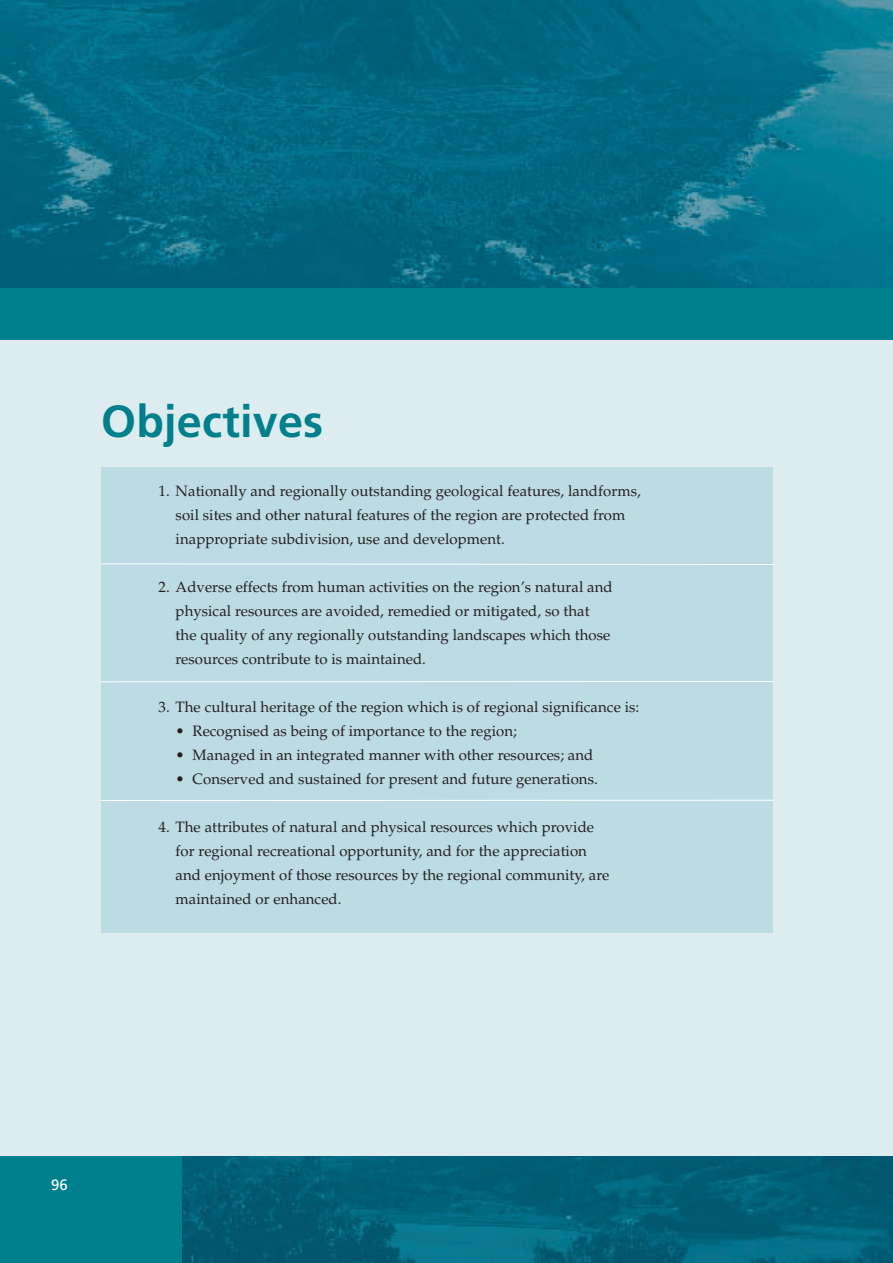
<style>
.page{position:relative;width:893px;height:1263px;background:#fff}
.page>*{position:absolute;margin:0;border:0;box-sizing:border-box;transform-origin:0 0}
.t1{font:700 45px "Frutiger";letter-spacing:.005em;color:#007f8d}
.t2{font:15px/24px "Palatino";letter-spacing:.005em;color:#231f20}
.t3{font:15px "Frutiger";color:#fff}
</style>
<div class="page">
<div style="left:0;top:331px;width:893px;height:932px;background:#dcecef"></div>
<div style="left:101px;top:467px;width:672px;height:465px;background:#bcdbe3"></div>
<svg style="left:101px;top:563px;width:672px;height:238px"></svg>
<img style="left:0;top:0;width:893px;height:289px">
<div style="left:0;top:289px;width:893px;height:51px;background:#007f8d"></div>
<div style="left:0;top:1157px;width:893px;height:106px;background:#007f8d"></div>
<img style="left:182px;top:1157px;width:711px;height:106px">
<h1 class="t1" style="left:101px;top:404px;width:224px">Objectives</h1>
<p class="t2" style="left:176px;top:480px;width:467px;text-indent:-17px">1. Nationally and regionally outstanding geological features, landforms, soil sites and other natural features of the region are protected from inappropriate subdivision, use and development.</p>
<p class="t2" style="left:176px;top:576px;width:439px;text-indent:-17px">2. Adverse effects from human activities on the region’s natural and physical resources are avoided, remedied or mitigated, so that the quality of any regionally outstanding landscapes which those resources contribute to is maintained.</p>
<p class="t2" style="left:159px;top:696px;width:482px">3. The cultural heritage of the region which is of regional significance is:</p>
<p class="t2" style="left:176px;top:720px;width:343px">• Recognised as being of importance to the region;</p>
<p class="t2" style="left:176px;top:744px;width:419px">• Managed in an integrated manner with other resources; and</p>
<p class="t2" style="left:176px;top:768px;width:424px">• Conserved and sustained for present and future generations.</p>
<p class="t2" style="left:176px;top:816px;width:435px;text-indent:-17px">4. The attributes of natural and physical resources which provide for regional recreational opportunity, and for the appreciation and enjoyment of those resources by the regional community, are maintained or enhanced.</p>
<p class="t3" style="left:51px;top:1179px;width:18px">96</p>
</div>
